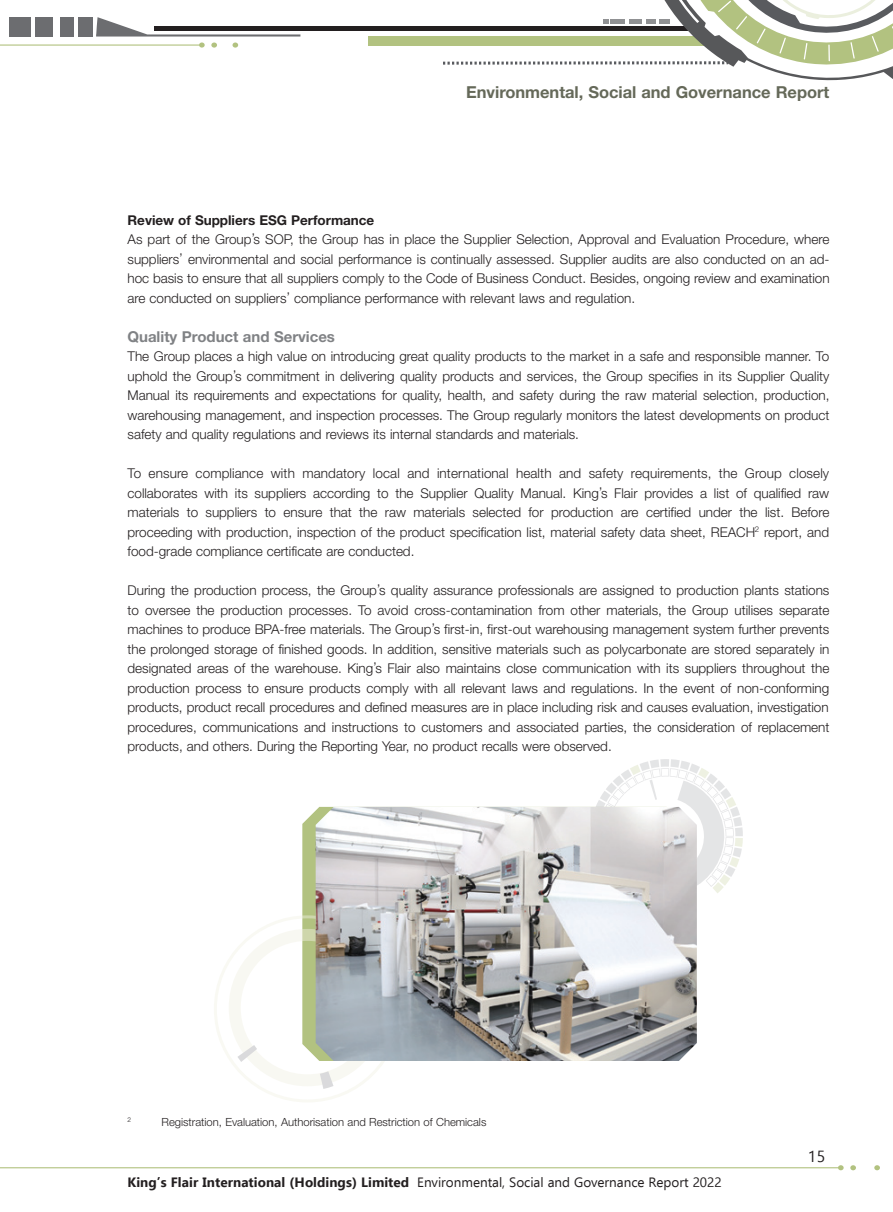
<style>
.page{position:relative;width:893px;height:1212px;background:#fff}
.page>*{position:absolute;margin:0;border:0;box-sizing:border-box;transform-origin:0 0}
.t1{font:700 16.5px "Helvetica Neue LT Std";color:#656959}
.t2{font:15.75px "Ebrima";color:#231f20}
.Heading_2{font:700 15px "Helvetica Neue LT Std";color:#808285}
.Body_Text{font:300 13.5px/19.5px "Helvetica Neue LT Std";color:#231f20;text-align:justify}
.t3{font:13.5px "Ebrima";letter-spacing:-.005em;color:#231f20}
.Heading_3{font:700 13.5px "Helvetica Neue LT Std";color:#231f20}
.Notes{font:300 11.25px "Helvetica Neue LT Std";color:#231f20}
.Notes-2{font:300 6.6px "Helvetica Neue LT Std";color:#231f20}
.s1{font-weight:700}
</style>
<div class="page">
<hr style="left:155px;top:27px;width:533px;height:4px;background:#231f20">
<div style="left:369px;top:37px;width:336px;height:9px;background:#b2c280"></div>
<svg style="left:443px;top:0;width:450px;height:81px"></svg>
<svg style="left:0;top:17px;width:300px;height:31px"></svg>
<svg style="left:850px;top:1165px;width:6px;height:5px"></svg>
<svg style="left:874px;top:1165px;width:6px;height:5px"></svg>
<svg style="left:0;top:1165px;width:844px;height:5px"></svg>
<svg style="left:302px;top:810px;width:14px;height:248px;background:#b8c68b"></svg>
<div style="left:229px;top:929px;width:157px;height:157px;border:12px solid #f1f0e2;border-radius:50%"></div>
<svg style="left:238px;top:1045px;width:19px;height:17px"></svg>
<svg style="left:320px;top:1071px;width:13px;height:18px"></svg>
<svg style="left:590px;top:759px;width:153px;height:134px"></svg>
<img style="left:316px;top:807px;width:381px;height:254px">
<p class="t1" style="left:466px;top:82px;width:365px">Environmental, Social and Governance Report</p>
<p class="Heading_3" style="left:128px;top:211px;width:248px">Review of Suppliers ESG Performance</p>
<p class="Body_Text" style="left:128px;top:229px;width:703px">As part of the Group’s SOP, the Group has in place the Supplier Selection, Approval and Evaluation Procedure, where suppliers’ environmental and social performance is continually assessed. Supplier audits are also conducted on an ad&shy;hoc basis to ensure that all suppliers comply to the Code of Business Conduct. Besides, ongoing review and examination are conducted on suppliers’ compliance performance with relevant laws and regulation.</p>
<p class="Heading_2" style="left:128px;top:327px;width:209px">Quality Product and Services</p>
<p class="Body_Text" style="left:128px;top:346px;width:703px">The Group places a high value on introducing great quality products to the market in a safe and responsible manner. To uphold the Group’s commitment in delivering quality products and services, the Group specifies in its Supplier Quality Manual its requirements and expectations for quality, health, and safety during the raw material selection, production, warehousing management, and inspection processes. The Group regularly monitors the latest developments on product safety and quality regulations and reviews its internal standards and materials.</p>
<p class="Body_Text" style="left:128px;top:463px;width:703px">To ensure compliance with mandatory local and international health and safety requirements, the Group closely collaborates with its suppliers according to the Supplier Quality Manual. King’s Flair provides a list of qualified raw materials to suppliers to ensure that the raw materials selected for production are certified under the list. Before proceeding with production, inspection of the product specification list, material safety data sheet, REACH<sup>2</sup> report, and food-grade compliance certificate are conducted.</p>
<p class="Body_Text" style="left:128px;top:580px;width:703px">During the production process, the Group’s quality assurance professionals are assigned to production plants stations to oversee the production processes. To avoid cross-contamination from other materials, the Group utilises separate machines to produce BPA-free materials. The Group’s first-in, first-out warehousing management system further prevents the prolonged storage of finished goods. In addition, sensitive materials such as polycarbonate are stored separately in designated areas of the warehouse. King’s Flair also maintains close communication with its suppliers throughout the production process to ensure products comply with all relevant laws and regulations. In the event of non-conforming products, product recall procedures and defined measures are in place including risk and causes evaluation, investigation procedures, communications and instructions to customers and associated parties, the consideration of replacement products, and others. During the Reporting Year, no product recalls were observed.</p>
<p class="Notes-2" style="left:128px;top:1115px;width:5px">2</p>
<p class="Notes" style="left:162px;top:1115px;width:326px">Registration, Evaluation, Authorisation and Restriction of Chemicals</p>
<p class="t3" style="left:128px;top:1172px;width:596px"><span class="s1">King’s Flair International (Holdings) Limited</span> Environmental, Social and Governance Report 2022</p>
<p class="t2" style="left:808px;top:1144px;width:19px">15</p>
</div>
